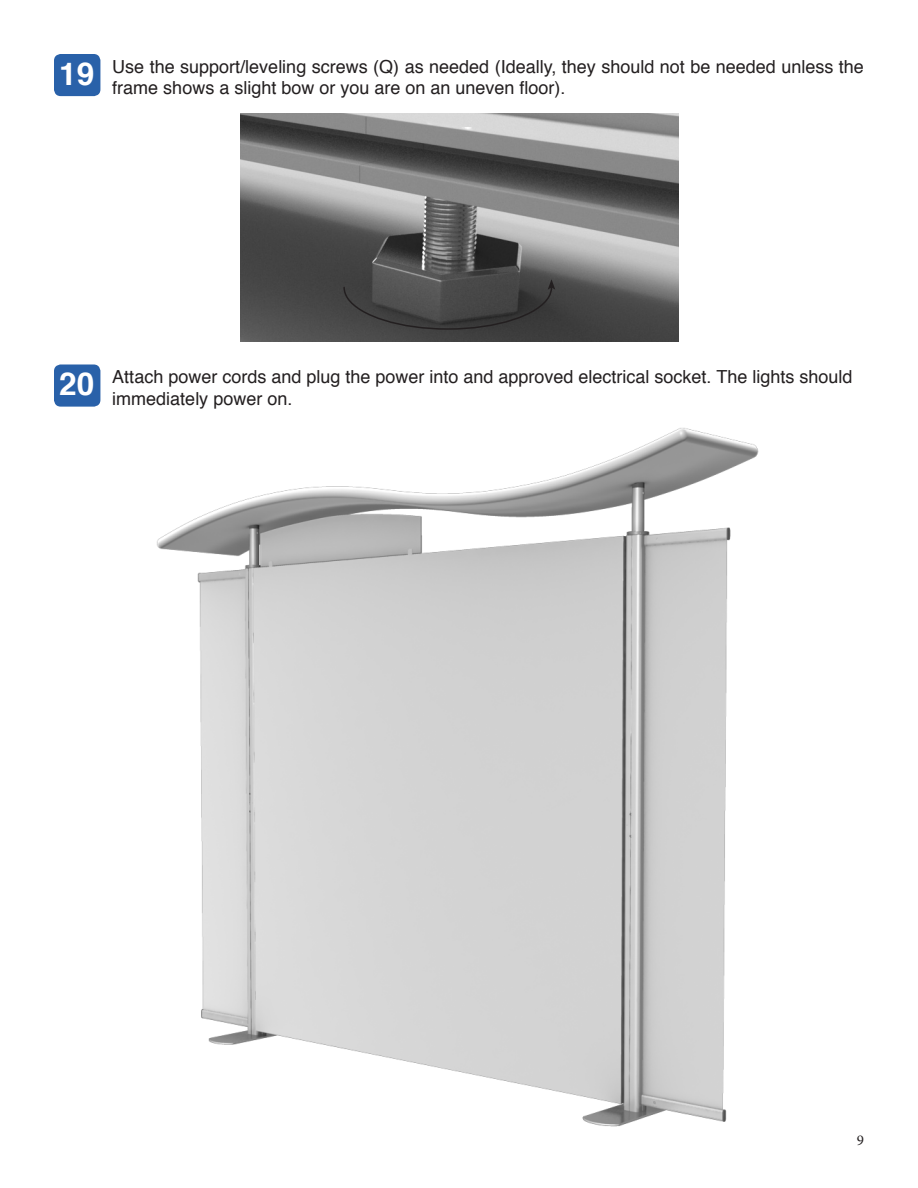
<style>
.page{position:relative;width:918px;height:1188px;background:#fff}
.page>*{position:absolute;margin:0;border:0;box-sizing:border-box;transform-origin:0 0}
.t1{font:700 31.5px "Helvetica";color:#fff}
.t2{font:18px/21.6px "Helvetica";color:#231f20}
.t3{font:15px "Minion Pro";color:#231f20}
</style>
<div class="page">
<div style="left:54px;top:54px;width:46px;height:42px;background:#2961a9;border-radius:7px"></div>
<img style="left:240px;top:114px;width:439px;height:228px">
<svg style="left:343px;top:279px;width:212px;height:52px;background:#434343"></svg>
<div style="left:54px;top:364px;width:46px;height:43px;background:#2961a9;border-radius:7px"></div>
<img style="left:157px;top:428px;width:602px;height:699px">
<p class="t1" style="left:59px;top:48px;width:37px">19</p>
<p class="t2" style="left:112px;top:56px;width:753px">Use the support/leveling screws (Q) as needed (Ideally, they should not be needed unless the frame shows a slight bow or you are on an uneven floor).</p>
<p class="t1" style="left:59px;top:359px;width:37px">20</p>
<p class="t2" style="left:112px;top:367px;width:742px">Attach power cords and plug the power into and approved electrical socket. The lights should immediately power on.</p>
<p class="t3" style="left:857px;top:1130px;width:9px">9</p>
</div>
